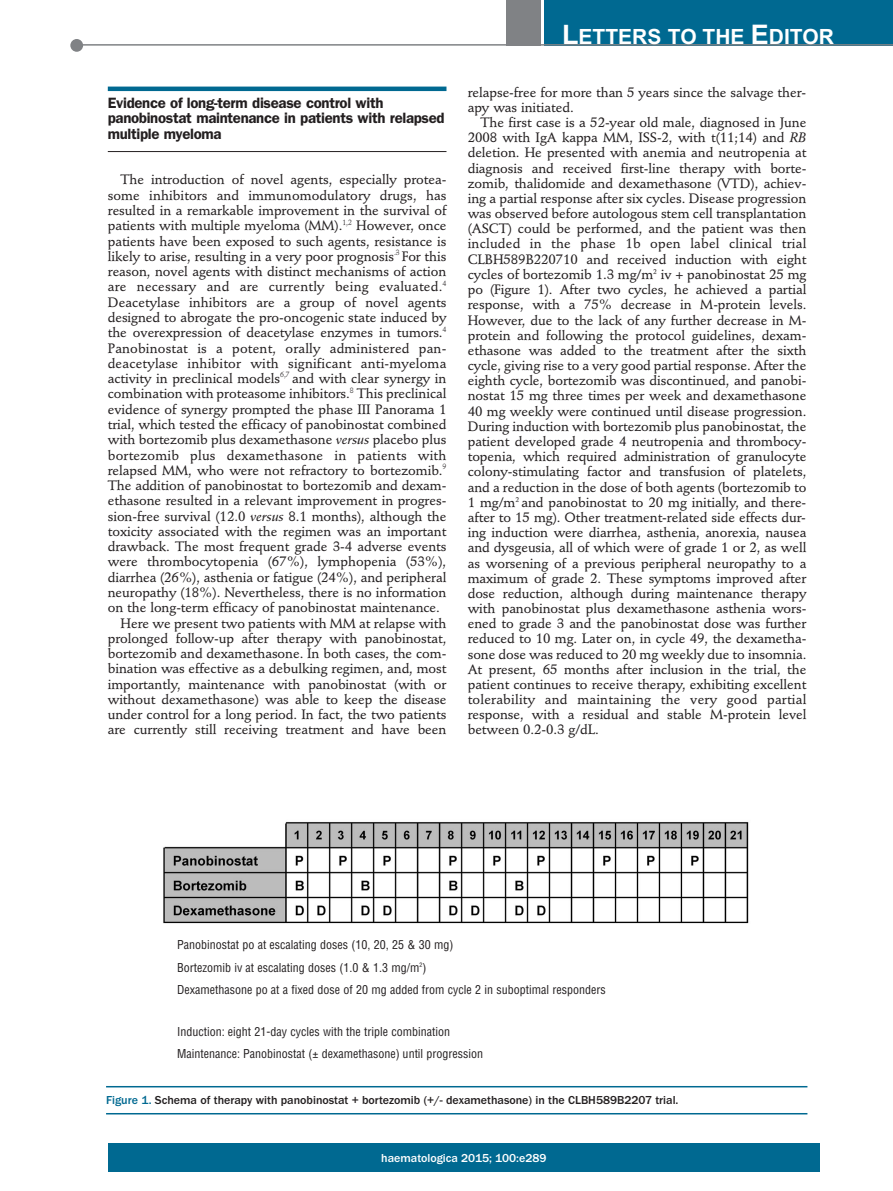
<style>
.page{position:relative;width:893px;height:1191px;background:#fff}
.page>*{position:absolute;margin:0;border:0;box-sizing:border-box;transform-origin:0 0}
.t1{font:700 21px "Arial";color:#fff}
.t2{font:600 15px/15.3px "Franklin Gothic";letter-spacing:-.02em;color:#231f20}
.t3{font:500 13.5px/15.1px "Stempel Schneidler";letter-spacing:-.005em;color:#231f20}
.t4{font:500 13.5px "Stempel Schneidler";letter-spacing:.015em;color:#231f20}
.t5{font:condensed 12px/22.5px "Helvetica";color:#231f20}
.t6{font:500 12px "Franklin Gothic";color:#231f20}
.t7{font:500 12px "Franklin Gothic";color:#fff}
.s1{font-family:"Stempel Schneidler Med";font-weight:400;font-style:italic}
.s2{font-size:27px}
.s3{color:#006991}
</style>
<div class="page">
<hr style="left:108px;top:87px;width:338px;height:4px;background:#006991">
<hr style="left:108px;top:151px;width:338px;height:1px;background:#231f20">
<div style="left:107px;top:1143px;width:713px;height:28px;background:#006991"></div>
<div style="left:544px;top:0;width:349px;height:45px;background:#006991"></div>
<div style="left:506px;top:0;width:34px;height:45px;background:#808285"></div>
<div style="left:70px;top:39px;width:13px;height:13px;background:#808285;border-radius:50%"></div>
<hr style="left:78px;top:44px;width:815px;height:2px;background:#808285">
<img style="left:163px;top:822px;width:586px;height:102px">
<hr style="left:106px;top:1086px;width:701px;height:1px;background:#006991">
<hr style="left:106px;top:1113px;width:701px;height:1px;background:#006991">
<p class="t2" style="left:108px;top:97px;width:338px">Evidence of long-term disease control with panobinostat maintenance in patients with relapsed multiple myeloma</p>
<p class="t3" style="left:121px;top:174px;width:327px">The introduction of novel agents, especially protea-</p>
<p class="t3" style="left:108px;top:189px;width:340px">some inhibitors and immunomodulatory drugs, has</p>
<p class="t3" style="left:108px;top:204px;width:340px">resulted in a remarkable improvement in the survival of</p>
<p class="t3" style="left:108px;top:219px;width:340px">patients with multiple myeloma (MM).<sup>1,2</sup> However, once</p>
<p class="t3" style="left:108px;top:235px;width:340px">patients have been exposed to such agents, resistance is</p>
<p class="t3" style="left:108px;top:250px;width:340px">likely to arise, resulting in a very poor prognosis<sup>.3</sup> For this</p>
<p class="t3" style="left:108px;top:265px;width:340px">reason, novel agents with distinct mechanisms of action</p>
<p class="t4" style="left:108px;top:281px;width:340px">are necessary and are currently being evaluated.<sup>4</sup></p>
<p class="t3" style="left:108px;top:296px;width:340px">Deacetylase inhibitors are a group of novel agents</p>
<p class="t3" style="left:108px;top:311px;width:340px">designed to abrogate the pro-oncogenic state induced by</p>
<p class="t3" style="left:108px;top:326px;width:340px">the overexpression of deacetylase enzymes in tumors.<sup>4</sup></p>
<p class="t3" style="left:108px;top:342px;width:340px">Panobinostat is a potent, orally administered pan-</p>
<p class="t3" style="left:108px;top:357px;width:340px">deacetylase inhibitor with significant anti-myeloma</p>
<p class="t3" style="left:108px;top:372px;width:340px">activity in preclinical models<sup>6,7</sup> and with clear synergy in</p>
<p class="t3" style="left:108px;top:387px;width:340px">combination with proteasome inhibitors.<sup>8</sup> This preclinical</p>
<p class="t3" style="left:108px;top:403px;width:340px">evidence of synergy prompted the phase III Panorama 1</p>
<p class="t3" style="left:108px;top:418px;width:340px">trial, which tested the efficacy of panobinostat combined</p>
<p class="t3" style="left:108px;top:433px;width:340px">with bortezomib plus dexamethasone <span class="s1">versus</span> placebo plus</p>
<p class="t4" style="left:108px;top:449px;width:340px">bortezomib plus dexamethasone in patients with</p>
<p class="t3" style="left:108px;top:464px;width:340px">relapsed MM, who were not refractory to bortezomib.<sup>9</sup></p>
<p class="t3" style="left:108px;top:479px;width:340px">The addition of panobinostat to bortezomib and dexam-</p>
<p class="t3" style="left:108px;top:494px;width:340px">ethasone resulted in a relevant improvement in progres-</p>
<p class="t3" style="left:108px;top:510px;width:340px">sion-free survival (12.0 <span class="s1">versus</span> 8.1 months), although the</p>
<p class="t3" style="left:108px;top:525px;width:340px">toxicity associated with the regimen was an important</p>
<p class="t3" style="left:108px;top:540px;width:340px">drawback. The most frequent grade 3-4 adverse events</p>
<p class="t3" style="left:108px;top:555px;width:340px">were thrombocytopenia (67%), lymphopenia (53%),</p>
<p class="t3" style="left:108px;top:571px;width:340px">diarrhea (26%), asthenia or fatigue (24%), and peripheral</p>
<p class="t3" style="left:108px;top:586px;width:340px">neuropathy (18%). Nevertheless, there is no information</p>
<p class="t3" style="left:108px;top:601px;width:334px">on the long-term efficacy of panobinostat maintenance.</p>
<p class="t3" style="left:121px;top:616px;width:327px">Here we present two patients with MM at relapse with</p>
<p class="t3" style="left:108px;top:632px;width:340px">prolonged follow-up after therapy with panobinostat,</p>
<p class="t3" style="left:108px;top:647px;width:340px">bortezomib and dexamethasone. In both cases, the com-</p>
<p class="t3" style="left:108px;top:662px;width:340px">bination was effective as a debulking regimen, and, most</p>
<p class="t3" style="left:108px;top:678px;width:340px">importantly, maintenance with panobinostat (with or</p>
<p class="t3" style="left:108px;top:693px;width:340px">without dexamethasone) was able to keep the disease</p>
<p class="t3" style="left:108px;top:708px;width:340px">under control for a long period. In fact, the two patients</p>
<p class="t3" style="left:108px;top:723px;width:340px">are currently still receiving treatment and have been</p>
<h1 class="t1" style="left:562px;top:25px;width:273px"><span class="s2">L</span>ETTERS TO THE <span class="s2">E</span>DITOR</h1>
<p class="t3" style="left:468px;top:86px;width:340px">relapse-free for more than 5 years since the salvage ther&shy;apy was initiated.</p>
<p class="t3" style="left:468px;top:116px;width:340px;text-align:justify;text-indent:13px">The first case is a 52-year old male, diagnosed in June 2008 with IgA kappa MM, ISS-2, with t(11;14) and <span class="s1">RB </span>deletion. He presented with anemia and neutropenia at diagnosis and received first-line therapy with borte&shy;zomib, thalidomide and dexamethasone (VTD), achiev&shy;ing a partial response after six cycles. Disease progression was observed before autologous stem cell transplantation (ASCT) could be performed, and the patient was then included in the phase 1b open label clinical trial CLBH589B220710 and received induction with eight cycles of bortezomib 1.3 mg/m<sup>2</sup> iv + panobinostat 25 mg po (Figure 1). After two cycles, he achieved a partial response, with a 75% decrease in M-protein levels.<br>However, due to the lack of any further decrease in M&shy;protein and following the protocol guidelines, dexam&shy;ethasone was added to the treatment after the sixth cycle, giving rise to a very good partial response. After the eighth cycle, bortezomib was discontinued, and panobi&shy;nostat 15 mg three times per week and dexamethasone 40 mg weekly were continued until disease progression.<br>During induction with bortezomib plus panobinostat, the patient developed grade 4 neutropenia and thrombocy&shy;topenia, which required administration of granulocyte colony-stimulating factor and transfusion of platelets, and a reduction in the dose of both agents (bortezomib to 1 mg/m<sup>2</sup> and panobinostat to 20 mg initially, and there&shy;after to 15 mg). Other treatment-related side effects dur&shy;ing induction were diarrhea, asthenia, anorexia, nausea and dysgeusia, all of which were of grade 1 or 2, as well as worsening of a previous peripheral neuropathy to a maximum of grade 2. These symptoms improved after dose reduction, although during maintenance therapy with panobinostat plus dexamethasone asthenia wors&shy;ened to grade 3 and the panobinostat dose was further reduced to 10 mg. Later on, in cycle 49, the dexametha&shy;sone dose was reduced to 20 mg weekly due to insomnia.<br>At present, 65 months after inclusion in the trial, the patient continues to receive therapy, exhibiting excellent tolerability and maintaining the very good partial response, with a residual and stable M-protein level between 0.2-0.3 g/dL.</p>
<p class="t5" style="left:177px;top:933px;width:430px">Panobinostat po at escalating doses (10, 20, 25 &amp; 30 mg)<br>Bortezomib iv at escalating doses (1.0 &amp; 1.3 mg/m<sup>2</sup>)<br>Dexamethasone po at a fixed dose of 20 mg added from cycle 2 in suboptimal responders</p>
<p class="t5" style="left:177px;top:1020px;width:307px">Induction: eight 21-day cycles with the triple combination<br>Maintenance: Panobinostat (± dexamethasone) until progression</p>
<p class="t6" style="left:106px;top:1093px;width:574px"><span class="s3">Figure 1.</span> Schema of therapy with panobinostat + bortezomib (+/- dexamethasone) in the CLBH589B2207 trial.</p>
<p class="t7" style="left:381px;top:1150px;width:167px">haematologica 2015; 100:e289</p>
</div>
